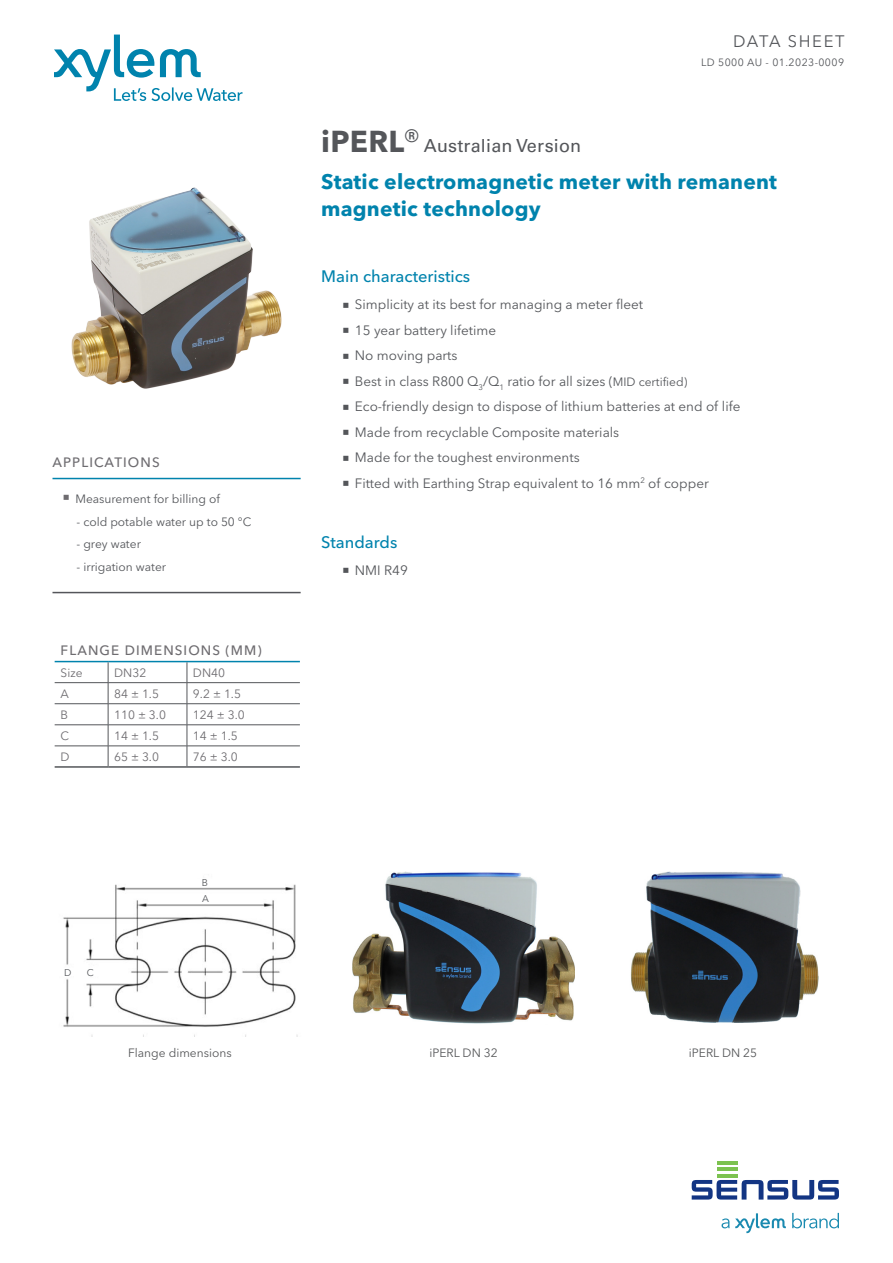
<style>
.page{position:relative;width:893px;height:1263px;background:#fff}
.page>*{position:absolute;margin:0;border:0;box-sizing:border-box;transform-origin:0 0}
.Product_Name{font:700 30px "Avenir Next LT Pro";letter-spacing:.01em;color:#54565a}
.Product_Subhead{font:700 21px/27px "Avenir Next LT Pro";letter-spacing:.01em;color:#0083ad}
.Product_Name-2{font:18px "Univers LT Std";letter-spacing:.01em;color:#54565a}
.Main_Body_Subhead{font:500 16.5px "Avenir Next LT Pro";color:#0083ad}
.t1{font:16.5px "Avenir Next LT Pro";letter-spacing:.1em;color:#54565a}
.t2{font:13.5px "Avenir Next LT Pro";color:#54565a}
.Table_Title{font:500 13.5px "Avenir Next LT Pro";letter-spacing:.08em;color:#6e6c70}
.Sidebar_Heading_FEAT{font:500 13.5px "Avenir Next LT Pro";letter-spacing:.08em;color:#6e6c70}
.Sidebar_List_FEATURE{font:12px "Avenir Next LT Pro";color:#54565a}
.Notes{font:12px "Avenir Next LT Pro";color:#6e6c70}
.Notes-2{font:12px "Avenir Next LT Pro";color:#57585a}
.t3{font:10.5px "Avenir Next LT Pro";letter-spacing:.04em;color:#54565a}
.table_content{font:9.75px "Avenir Next LT Pro";color:#54565a}
.s1{font-size:12px}
</style>
<div class="page">
<svg style="left:54px;top:35px;width:189px;height:66px"></svg>
<hr style="left:717px;top:1161px;width:20px;height:4px;background:#7cc24f">
<hr style="left:717px;top:1167px;width:20px;height:4px;background:#7cc24f">
<hr style="left:717px;top:1174px;width:20px;height:3px;background:#7cc24f">
<svg style="left:692px;top:1180px;width:147px;height:19px"></svg>
<svg style="left:792px;top:1213px;width:47px;height:15px"></svg>
<svg style="left:721px;top:1213px;width:65px;height:20px"></svg>
<hr style="left:52px;top:478px;width:249px;height:1px;background:#0083ad">
<hr style="left:52px;top:592px;width:249px;height:1px;background:#54565a">
<img style="left:630px;top:872px;width:188px;height:150px">
<img style="left:352px;top:872px;width:223px;height:152px">
<hr style="left:55px;top:661px;width:53px;height:1px;background:#0083ad">
<hr style="left:108px;top:661px;width:79px;height:1px;background:#0083ad">
<hr style="left:187px;top:661px;width:113px;height:1px;background:#0083ad">
<hr style="left:55px;top:682px;width:53px;height:1px;background:#54565a">
<hr style="left:108px;top:682px;width:79px;height:1px;background:#54565a">
<hr style="left:187px;top:682px;width:113px;height:1px;background:#54565a">
<hr style="left:55px;top:703px;width:53px;height:1px;background:#54565a">
<hr style="left:108px;top:703px;width:79px;height:1px;background:#54565a">
<hr style="left:187px;top:703px;width:113px;height:1px;background:#54565a">
<hr style="left:55px;top:724px;width:53px;height:1px;background:#54565a">
<hr style="left:108px;top:724px;width:79px;height:1px;background:#54565a">
<hr style="left:187px;top:724px;width:113px;height:1px;background:#54565a">
<hr style="left:55px;top:746px;width:53px;height:1px;background:#54565a">
<hr style="left:108px;top:746px;width:79px;height:1px;background:#54565a">
<hr style="left:187px;top:746px;width:113px;height:1px;background:#54565a">
<hr style="left:55px;top:766px;width:53px;height:2px;background:#54565a">
<hr style="left:108px;top:766px;width:79px;height:2px;background:#54565a">
<hr style="left:187px;top:766px;width:113px;height:2px;background:#54565a">
<svg style="left:187px;top:662px;width:1px;height:104px"></svg>
<svg style="left:108px;top:662px;width:1px;height:104px"></svg>
<img style="left:63px;top:884px;width:235px;height:152px">
<div style="left:126px;top:879px;width:158px;height:7px;background:#fff"></div>
<div style="left:148px;top:895px;width:115px;height:9px;background:#fff"></div>
<div style="left:80px;top:968px;width:21px;height:7px;background:#fff"></div>
<div style="left:57px;top:968px;width:21px;height:7px;background:#fff"></div>
<img style="left:72px;top:187px;width:209px;height:202px">
<p class="Sidebar_Heading_FEAT" style="left:52px;top:454px;width:109px">APPLICATIONS</p>
<p class="Sidebar_List_FEATURE" style="left:75px;top:492px;width:146px">Measurement for billing of</p>
<p class="Sidebar_List_FEATURE" style="left:76px;top:514px;width:176px">- cold potable water up to 50 °C</p>
<p class="Sidebar_List_FEATURE" style="left:76px;top:537px;width:66px">- grey water</p>
<p class="Sidebar_List_FEATURE" style="left:76px;top:559px;width:91px">- irrigation water</p>
<p class="Table_Title" style="left:61px;top:642px;width:203px">FLANGE DIMENSIONS (MM)</p>
<p class="Notes" style="left:61px;top:665px;width:23px">Size</p>
<p class="Notes" style="left:114px;top:665px;width:34px">DN32</p>
<p class="Notes" style="left:193px;top:665px;width:34px">DN40</p>
<p class="Notes" style="left:61px;top:686px;width:10px">A</p>
<p class="Notes" style="left:114px;top:686px;width:46px">84 ± 1.5</p>
<p class="Notes" style="left:193px;top:686px;width:50px">9.2 ± 1.5</p>
<p class="Notes" style="left:61px;top:707px;width:9px">B</p>
<p class="Notes" style="left:114px;top:707px;width:53px">110 ± 3.0</p>
<p class="Notes" style="left:193px;top:707px;width:53px">124 ± 3.0</p>
<p class="Notes" style="left:61px;top:728px;width:10px">C</p>
<p class="Notes" style="left:114px;top:728px;width:46px">14 ± 1.5</p>
<p class="Notes" style="left:193px;top:728px;width:46px">14 ± 1.5</p>
<p class="Notes" style="left:61px;top:750px;width:11px">D</p>
<p class="Notes" style="left:114px;top:750px;width:46px">65 ± 3.0</p>
<p class="Notes" style="left:193px;top:750px;width:46px">76 ± 3.0</p>
<p class="table_content" style="left:64px;top:966px;width:9px">D</p>
<p class="table_content" style="left:87px;top:966px;width:8px">C</p>
<p class="table_content" style="left:202px;top:877px;width:8px">B</p>
<p class="table_content" style="left:202px;top:893px;width:8px">A</p>
<p class="Notes-2" style="left:128px;top:1045px;width:105px">Flange dimensions</p>
<p class="t1" style="left:733px;top:31px;width:113px">DATA SHEET</p>
<p class="t3" style="left:701px;top:56px;width:145px">LD 5000 AU - 01.2023-0009</p>
<p class="Product_Name" style="left:321px;top:123px;width:99px">iPERL<sup>®</sup></p>
<p class="Product_Name-2" style="left:424px;top:134px;width:159px">Australian Version</p>
<p class="Product_Subhead" style="left:321px;top:168px;width:457px">Static electromagnetic meter with remanent magnetic technology</p>
<p class="Main_Body_Subhead" style="left:321px;top:266px;width:151px">Main characteristics</p>
<p class="t2" style="left:355px;top:296px;width:290px">Simplicity at its best for managing a meter fleet</p>
<p class="t2" style="left:355px;top:322px;width:143px">15 year battery lifetime</p>
<p class="t2" style="left:355px;top:347px;width:104px">No moving parts</p>
<p class="t2" style="left:355px;top:373px;width:334px">Best in class R800 Q<sub>3</sub>/Q<sub>1</sub> ratio for all sizes (<span class="s1">MID certified)</span></p>
<p class="t2" style="left:355px;top:398px;width:387px">Eco-friendly design to dispose of lithium batteries at end of life</p>
<p class="t2" style="left:355px;top:424px;width:266px">Made from recyclable Composite materials</p>
<p class="t2" style="left:355px;top:449px;width:226px">Made for the toughest environments</p>
<p class="t2" style="left:355px;top:475px;width:355px">Fitted with Earthing Strap equivalent to 16 mm<sup>2</sup> of copper</p>
<p class="Main_Body_Subhead" style="left:321px;top:532px;width:78px">Standards</p>
<p class="t2" style="left:355px;top:562px;width:54px">NMI R49</p>
<p class="Notes-2" style="left:429px;top:1045px;width:70px">iPERL DN 32</p>
<p class="Notes-2" style="left:689px;top:1045px;width:70px">iPERL DN 25</p>
</div>
